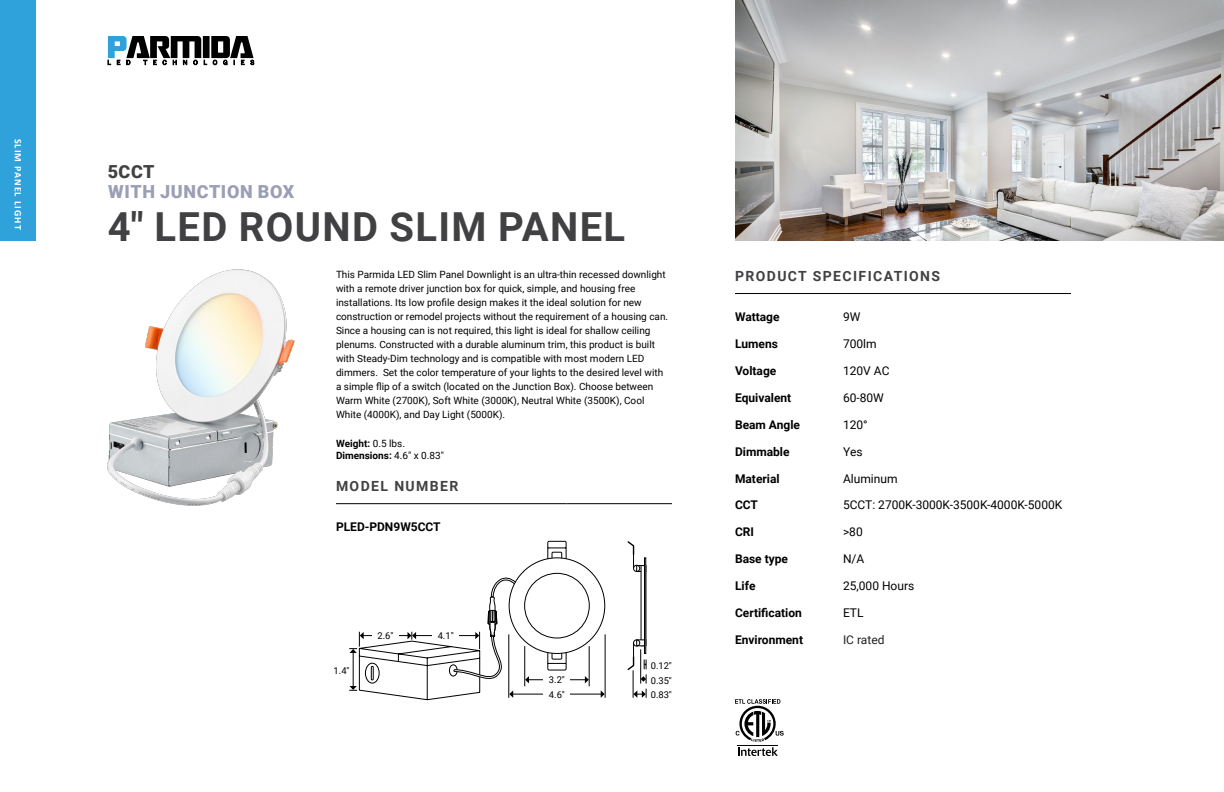
<style>
.page{position:relative;width:1224px;height:792px;background:#fff}
.page>*{position:absolute;margin:0;border:0;box-sizing:border-box;transform-origin:0 0}
.t1{font:700 40px "Roboto";letter-spacing:.035em;color:#414042}
.t2{font:900 18px "Roboto";letter-spacing:.035em;color:#9a9fb5}
.t3{font:900 18px "Roboto";color:#414042}
.t4{font:700 14px "Roboto";letter-spacing:.1em;color:#414042}
.t5{font:700 12px "Roboto";color:#000}
.t6{font:12px "Roboto";color:#000}
.t7{font:12px "Roboto";color:#221f20}
.t8{font:10px/14px "Roboto";color:#000}
.t9{font:700 10px/12px "Roboto";color:#000}
.t10{font:700 10px "Calibri";letter-spacing:.1em;color:#fff}
.t11{font:9.4px/14.2px "Roboto";color:#000}
.s1{font-weight:400}
</style>
<div class="page">
<hr style="left:336px;top:503px;width:230px;height:1px;background:#000">
<hr style="left:566px;top:503px;width:106px;height:1px;background:#000">
<div style="left:0;top:0;width:36px;height:241px;background:#2fa1db"></div>
<svg style="left:108px;top:36px;width:146px;height:29px"></svg>
<img style="left:735px;top:0;width:489px;height:241px">
<img style="left:107px;top:269px;width:187px;height:237px">
<div style="left:636px;top:565px;width:10px;height:7px;border:1px solid #000"></div>
<div style="left:641px;top:566px;width:5px;height:80px;background:#fff"></div>
<div style="left:633px;top:565px;width:7px;height:7px;border:1px solid #000;border-radius:50%"></div>
<svg style="left:627px;top:541px;width:8px;height:27px"></svg>
<div style="left:636px;top:640px;width:10px;height:6px;border:1px solid #000"></div>
<div style="left:633px;top:640px;width:7px;height:6px;border:1px solid #000;border-radius:50%"></div>
<div style="left:644px;top:558px;width:2px;height:96px;border:1px solid #000"></div>
<svg style="left:627px;top:643px;width:20px;height:55px"></svg>
<svg style="left:547px;top:541px;width:20px;height:18px"></svg>
<svg style="left:547px;top:653px;width:20px;height:18px"></svg>
<div style="left:524px;top:573px;width:66px;height:65px;border:1px solid #000;border-radius:50%"></div>
<hr style="left:605px;top:634px;width:1px;height:64px;background:#000">
<hr style="left:513px;top:694px;width:88px;height:1px;background:#000">
<svg style="left:601px;top:690px;width:4px;height:8px"></svg>
<hr style="left:528px;top:679px;width:57px;height:1px;background:#000">
<svg style="left:349px;top:577px;width:189px;height:123px"></svg>
<svg style="left:585px;top:676px;width:4px;height:7px"></svg>
<hr style="left:524px;top:646px;width:1px;height:40px;background:#000">
<hr style="left:589px;top:646px;width:1px;height:40px;background:#000">
<div style="left:544px;top:688px;width:26px;height:10px;background:#fff"></div>
<div style="left:544px;top:674px;width:26px;height:9px;background:#fff"></div>
<svg style="left:735px;top:699px;width:49px;height:57px"></svg>
<hr style="left:735px;top:293px;width:108px;height:1px;background:#000">
<hr style="left:843px;top:293px;width:228px;height:1px;background:#000">
<p class="t10" style="left:25px;top:139px;width:92px;rotate:90deg">SLIM PANEL LIGHT</p>
<h2 class="t3" style="left:108px;top:159px;width:48px">5CCT</h2>
<h2 class="t2" style="left:108px;top:179px;width:188px">WITH JUNCTION BOX</h2>
<h1 class="t1" style="left:108px;top:199px;width:519px">4″ LED ROUND SLIM PANEL</h1>
<p class="t8" style="left:336px;top:267px;width:334px">This Parmida LED Slim Panel Downlight is an ultra-thin recessed downlight with a remote driver junction box for quick, simple, and housing free installations. Its low profile design makes it the ideal solution for new construction or remodel projects without the requirement of a housing can.<br>Since a housing can is not required, this light is ideal for shallow ceiling plenums. Constructed with a durable aluminum trim, this product is built with Steady-Dim technology and is compatible with most modern LED dimmers. Set the color temperature of your lights to the desired level with a simple flip of a switch (located on the Junction Box). Choose between Warm White (2700K), Soft White (3000K), Neutral White (3500K), Cool White (4000K), and Day Light (5000K).</p>
<p class="t9" style="left:336px;top:437px;width:109px">Weight: <span class="s1">0.5 lbs.<br></span>Dimensions: <span class="s1">4.6″ x 0.83″</span></p>
<h3 class="t4" style="left:336px;top:477px;width:124px">MODEL NUMBER</h3>
<p class="t5" style="left:336px;top:518px;width:106px">PLED-PDN9W5CCT</p>
<p class="t11" style="left:378px;top:629px;width:17px">2.6"</p>
<p class="t11" style="left:438px;top:629px;width:17px">4.1"</p>
<p class="t11" style="left:334px;top:663px;width:17px">1.4"</p>
<p class="t11" style="left:651px;top:659px;width:23px">0.12"<br>0.35"</p>
<p class="t11" style="left:549px;top:687px;width:17px">4.6"</p>
<p class="t11" style="left:651px;top:687px;width:23px">0.83"</p>
<p class="t11" style="left:549px;top:673px;width:17px">3.2"</p>
<h3 class="t4" style="left:735px;top:266px;width:207px">PRODUCT SPECIFICATIONS</h3>
<p class="t5" style="left:735px;top:308px;width:46px">Wattage</p>
<p class="t6" style="left:843px;top:308px;width:19px">9W</p>
<p class="t5" style="left:735px;top:335px;width:44px">Lumens</p>
<p class="t6" style="left:843px;top:335px;width:35px">700lm</p>
<p class="t5" style="left:735px;top:362px;width:43px">Voltage</p>
<p class="t6" style="left:843px;top:362px;width:48px">120V AC</p>
<p class="t5" style="left:735px;top:389px;width:58px">Equivalent</p>
<p class="t6" style="left:843px;top:389px;width:42px">60-80W</p>
<p class="t5" style="left:735px;top:416px;width:66px">Beam Angle</p>
<p class="t6" style="left:843px;top:416px;width:26px">120°</p>
<p class="t5" style="left:735px;top:443px;width:56px">Dimmable</p>
<p class="t6" style="left:843px;top:443px;width:21px">Yes</p>
<p class="t5" style="left:735px;top:470px;width:46px">Material</p>
<p class="t6" style="left:843px;top:470px;width:56px">Aluminum</p>
<p class="t5" style="left:735px;top:496px;width:24px">CCT</p>
<p class="t6" style="left:843px;top:496px;width:221px">5CCT: 2700K-3000K-3500K-4000K-5000K</p>
<p class="t5" style="left:735px;top:523px;width:21px">CRI</p>
<p class="t6" style="left:843px;top:523px;width:21px">&gt;80</p>
<p class="t5" style="left:735px;top:550px;width:55px">Base type</p>
<p class="t6" style="left:843px;top:550px;width:23px">N/A</p>
<p class="t5" style="left:735px;top:577px;width:22px">Life</p>
<p class="t6" style="left:843px;top:577px;width:73px">25,000 Hours</p>
<p class="t5" style="left:735px;top:604px;width:68px">Certification</p>
<p class="t6" style="left:843px;top:604px;width:22px">ETL</p>
<p class="t5" style="left:735px;top:631px;width:70px">Environment</p>
<p class="t7" style="left:843px;top:631px;width:43px">IC rated</p>
</div>
